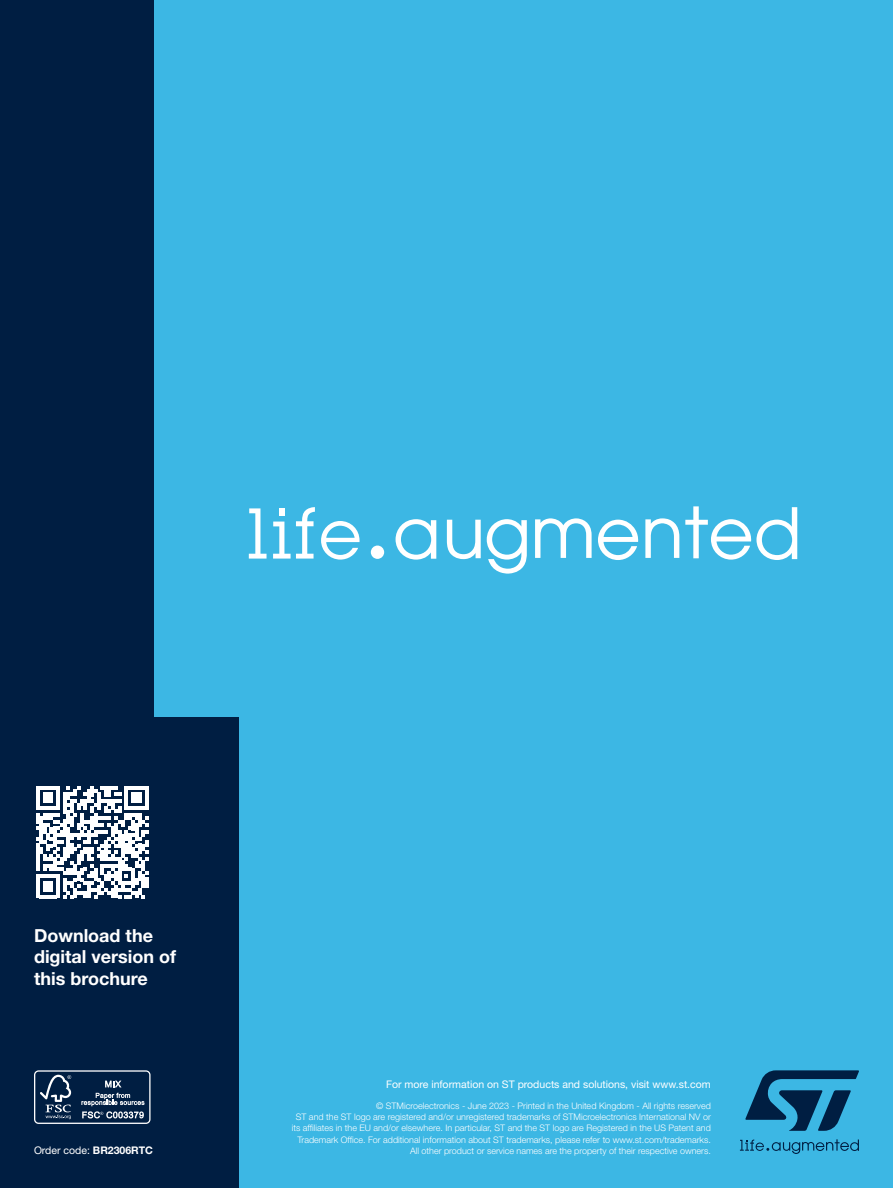
<style>
.page{position:relative;width:893px;height:1188px;background:#fff}
.page>*{position:absolute;margin:0;border:0;box-sizing:border-box;transform-origin:0 0}
.t1{font:700 18px/21.6px "Helvetica Neue LT Std";color:#fff}
.t2{font:10.5px "Helvetica Neue LT Std";color:#fff}
.t3{font:300 9px/11.2px "Helvetica Neue LT Std";color:#fff;text-align:right}
.s1{font-weight:700}
</style>
<div class="page">
<div style="left:108px;top:0;width:785px;height:1188px;background:#3cb7e4"></div>
<div style="left:0;top:0;width:153px;height:1188px;background:#001e42"></div>
<svg style="left:249px;top:508px;width:18px;height:51px"></svg>
<svg style="left:273px;top:507px;width:42px;height:52px"></svg>
<svg style="left:321px;top:521px;width:39px;height:39px"></svg>
<svg style="left:396px;top:519px;width:40px;height:41px"></svg>
<svg style="left:447px;top:520px;width:34px;height:39px"></svg>
<svg style="left:487px;top:519px;width:40px;height:55px"></svg>
<svg style="left:535px;top:518px;width:57px;height:40px"></svg>
<svg style="left:598px;top:520px;width:40px;height:40px"></svg>
<svg style="left:645px;top:518px;width:34px;height:40px"></svg>
<svg style="left:685px;top:506px;width:112px;height:54px"></svg>
<div style="left:371px;top:546px;width:13px;height:13px;background:#fff;border-radius:50%"></div>
<svg style="left:745px;top:1070px;width:114px;height:61px"></svg>
<svg style="left:740px;top:1139px;width:119px;height:15px"></svg>
<div style="left:117px;top:718px;width:122px;height:470px;background:#001e42"></div>
<svg style="left:34px;top:1070px;width:117px;height:54px"></svg>
<svg style="left:36px;top:786px;width:112px;height:112px"></svg>
<h1 class="t1" style="left:34px;top:924px;width:144px">Download the digital version of this brochure</h1>
<p class="t2" style="left:34px;top:1144px;width:120px">Order code: <span class="s1">BR2306RTC</span></p>
<p class="t2" style="left:386px;top:1078px;width:326px">For more information on ST products and solutions, visit www.st.com</p>
<p class="t3" style="left:292px;top:1100px;width:421px">© STMicroelectronics - June 2023 - Printed in the United Kingdom - All rights reserved<br>ST and the ST logo are registered and/or unregistered trademarks of STMicroelectronics International NV or its affiliates in the EU and/or elsewhere. In particular, ST and the ST logo are Registered in the US Patent and Trademark Office. For additional information about ST trademarks, please refer to www.st.com/trademarks.<br>All other product or service names are the property of their respective owners.</p>
</div>
